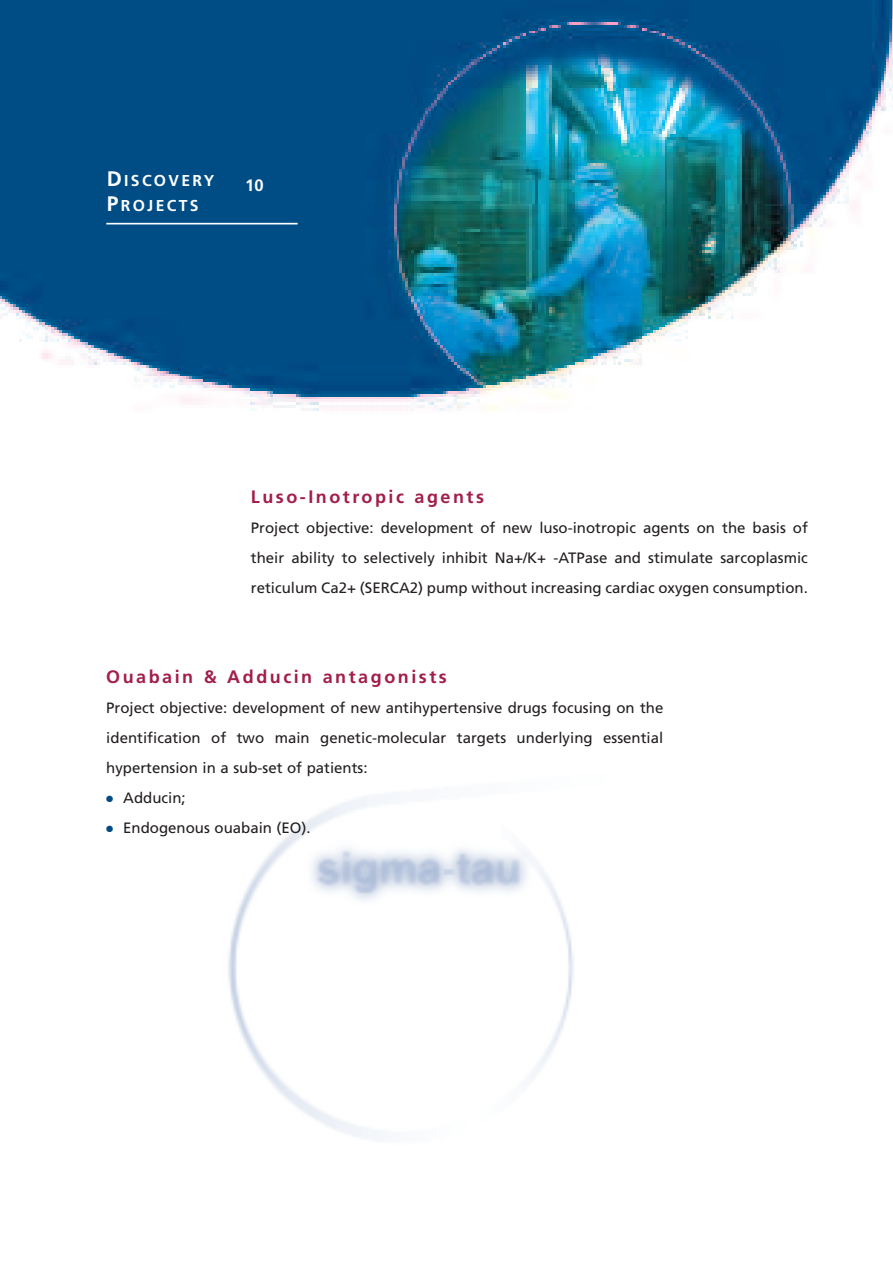
<style>
.page{position:relative;width:893px;height:1263px;background:#fff}
.page>*{position:absolute;margin:0;border:0;box-sizing:border-box;transform-origin:0 0}
.t1{font:700 18px "Frutiger";letter-spacing:.14em;color:#a21e4b}
.t2{font:700 16.5px "Frutiger";color:#fff}
.t3{font:700 15.75px/25.2px "Frutiger";letter-spacing:.15em;color:#fff}
.t4{font:15px/30px "Frutiger";color:#231f20;text-align:justify}
.s1{font-size:21px}
.s2{color:#004b84}
</style>
<div class="page">
<img style="left:0;top:0;width:893px;height:411px">
<img style="left:228px;top:794px;width:346px;height:347px">
<hr style="left:106px;top:223px;width:192px;height:1px;background:#fff">
<p class="t3" style="left:107px;top:169px;width:109px"><span class="s1">D</span>ISCOVERY<br><span class="s1">P</span>ROJECTS</p>
<p class="t2" style="left:245px;top:179px;width:20px">10</p>
<p class="t1" style="left:251px;top:490px;width:235px">Luso-Inotropic agents</p>
<p class="t4" style="left:251px;top:514px;width:559px">Project objective: development of new luso-inotropic agents on the basis of their ability to selectively inhibit Na+/K+ -ATPase and stimulate sarcoplasmic reticulum Ca2+ (SERCA2) pump without increasing cardiac oxygen consumption.</p>
<p class="t1" style="left:106px;top:670px;width:342px">Ouabain &amp; Adducin antagonists</p>
<p class="t4" style="left:106px;top:694px;width:559px">Project objective: development of new antihypertensive drugs focusing on the identification of two main genetic-molecular targets underlying essential hypertension in a sub-set of patients:</p>
<p class="t4" style="left:106px;top:784px;width:81px"><span class="s2">●</span> Adducin;</p>
<p class="t4" style="left:106px;top:814px;width:206px"><span class="s2">●</span> Endogenous ouabain (EO).</p>
</div>
